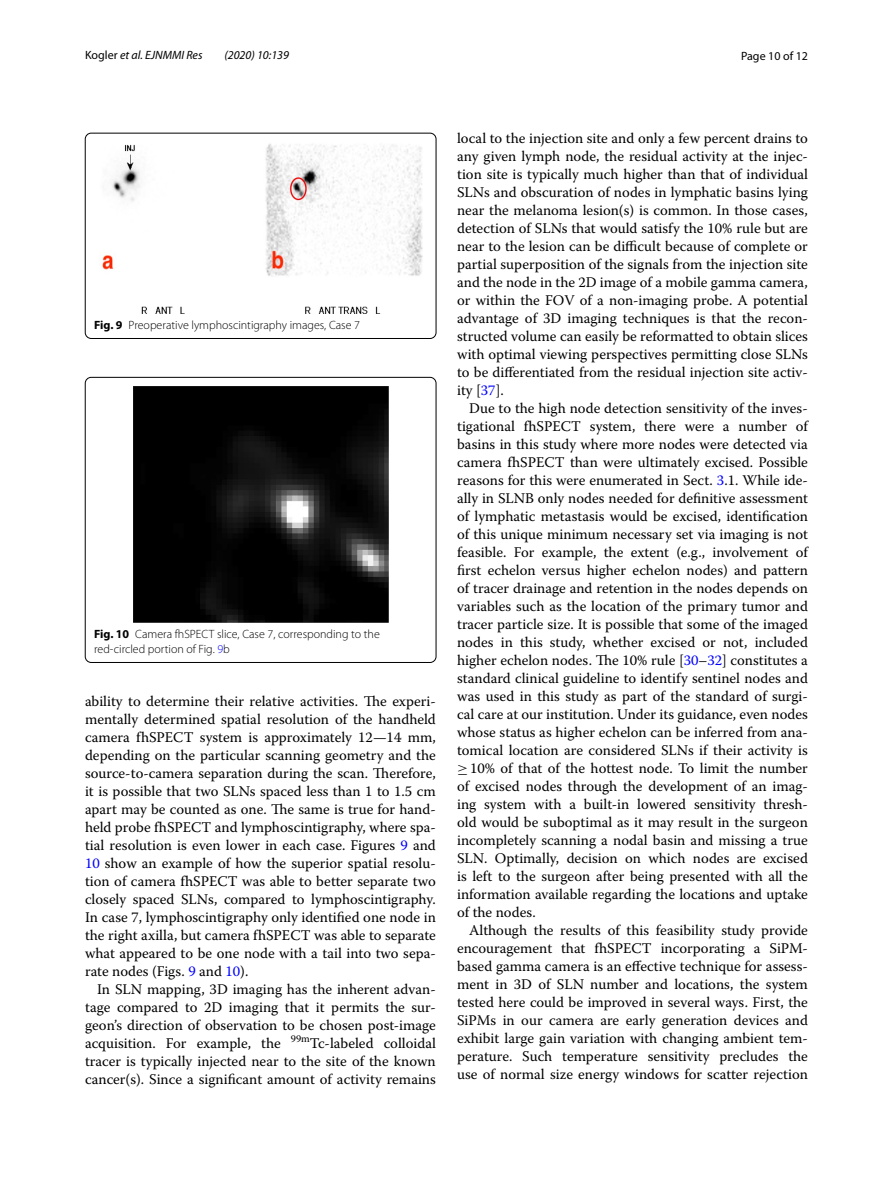
<style>
.page{position:relative;width:893px;height:1187px;background:#fff}
.page>*{position:absolute;margin:0;border:0;box-sizing:border-box;transform-origin:0 0}
.t1{font:14.7px/18px "Warnock Pro";color:#000;text-align:justify}
.t2{font:300 12px/15px "Myriad Pro";color:#000}
.t3{font:italic 12px "Myriad Pro";color:#000}
.t4{font:12px "Myriad Pro";color:#000}
.s1{font-style:normal}
.s2{font-weight:700}
.s3{color:#00f}
.s4{font-family:"MTSY"}
</style>
<div class="page">
<img style="left:102px;top:144px;width:320px;height:170px">
<div style="left:85px;top:133px;width:351px;height:205px;border:1px solid #000;border-radius:6px"></div>
<img style="left:133px;top:386px;width:255px;height:236px">
<div style="left:85px;top:377px;width:351px;height:285px;border:1px solid #000;border-radius:6px"></div>
<p class="t3" style="left:85px;top:48px;width:119px"><span class="s1">Kogler</span> et al. EJNMMI Res</p>
<p class="t3" style="left:224px;top:48px;width:66px">(2020) 10:139</p>
<p class="t4" style="left:741px;top:48px;width:68px">Page 10 of 12</p>
<p class="t2" style="left:94px;top:317px;width:267px"><span class="s2">Fig. 9</span> Preoperative lymphoscintigraphy images, Case 7</p>
<p class="t2" style="left:94px;top:626px;width:287px"><span class="s2">Fig. 10</span> Camera fhSPECT slice, Case 7, corresponding to the red-circled portion of Fig. <span class="s3">9</span>b</p>
<p class="t1" style="left:85px;top:691px;width:352px">ability to determine their relative activities. The experi&shy;mentally determined spatial resolution of the handheld camera fhSPECT system is approximately 12—14 mm, depending on the particular scanning geometry and the source-to-camera separation during the scan. Therefore, it is possible that two SLNs spaced less than 1 to 1.5 cm apart may be counted as one. The same is true for hand&shy;held probe fhSPECT and lymphoscintigraphy, where spa&shy;tial resolution is even lower in each case. Figures <span class="s3">9</span> and <span class="s3">10</span> show an example of how the superior spatial resolu&shy;tion of camera fhSPECT was able to better separate two closely spaced SLNs, compared to lymphoscintigraphy.<br>In case 7, lymphoscintigraphy only identified one node in the right axilla, but camera fhSPECT was able to separate what appeared to be one node with a tail into two sepa&shy;rate nodes (Figs. <span class="s3">9</span> and <span class="s3">10</span>).</p>
<p class="t1" style="left:85px;top:979px;width:352px;text-indent:12px">In SLN mapping, 3D imaging has the inherent advan&shy;tage compared to 2D imaging that it permits the sur&shy;geon’s direction of observation to be chosen post-image acquisition. For example, the <sup>99m</sup>Tc-labeled colloidal tracer is typically injected near to the site of the known cancer(s). Since a significant amount of activity remains</p>
<p class="t1" style="left:457px;top:128px;width:352px">local to the injection site and only a few percent drains to any given lymph node, the residual activity at the injec&shy;tion site is typically much higher than that of individual SLNs and obscuration of nodes in lymphatic basins lying near the melanoma lesion(s) is common. In those cases, detection of SLNs that would satisfy the 10% rule but are near to the lesion can be difficult because of complete or partial superposition of the signals from the injection site and the node in the 2D image of a mobile gamma camera, or within the FOV of a non-imaging probe. A potential advantage of 3D imaging techniques is that the recon&shy;structed volume can easily be reformatted to obtain slices with optimal viewing perspectives permitting close SLNs to be differentiated from the residual injection site activ&shy;ity [<span class="s3">37</span>].</p>
<p class="t1" style="left:457px;top:398px;width:352px;text-indent:12px">Due to the high node detection sensitivity of the inves&shy;tigational fhSPECT system, there were a number of basins in this study where more nodes were detected via camera fhSPECT than were ultimately excised. Possible reasons for this were enumerated in Sect. <span class="s3">3</span>.1. While ide&shy;ally in SLNB only nodes needed for definitive assessment of lymphatic metastasis would be excised, identification of this unique minimum necessary set via imaging is not feasible. For example, the extent (e.g., involvement of first echelon versus higher echelon nodes) and pattern of tracer drainage and retention in the nodes depends on variables such as the location of the primary tumor and tracer particle size. It is possible that some of the imaged nodes in this study, whether excised or not, included higher echelon nodes. The 10% rule [<span class="s3">30</span>–<span class="s3">32</span>] constitutes a standard clinical guideline to identify sentinel nodes and was used in this study as part of the standard of surgi&shy;cal care at our institution. Under its guidance, even nodes whose status as higher echelon can be inferred from ana&shy;tomical location are considered SLNs if their activity is <span class="s4">≥</span>10% of that of the hottest node. To limit the number of excised nodes through the development of an imag&shy;ing system with a built-in lowered sensitivity thresh&shy;old would be suboptimal as it may result in the surgeon incompletely scanning a nodal basin and missing a true SLN. Optimally, decision on which nodes are excised is left to the surgeon after being presented with all the information available regarding the locations and uptake of the nodes.</p>
<p class="t1" style="left:457px;top:920px;width:352px;text-indent:12px">Although the results of this feasibility study provide encouragement that fhSPECT incorporating a SiPM&shy;based gamma camera is an effective technique for assess&shy;ment in 3D of SLN number and locations, the system tested here could be improved in several ways. First, the SiPMs in our camera are early generation devices and exhibit large gain variation with changing ambient tem&shy;perature. Such temperature sensitivity precludes the use of normal size energy windows for scatter rejection</p>
</div>
